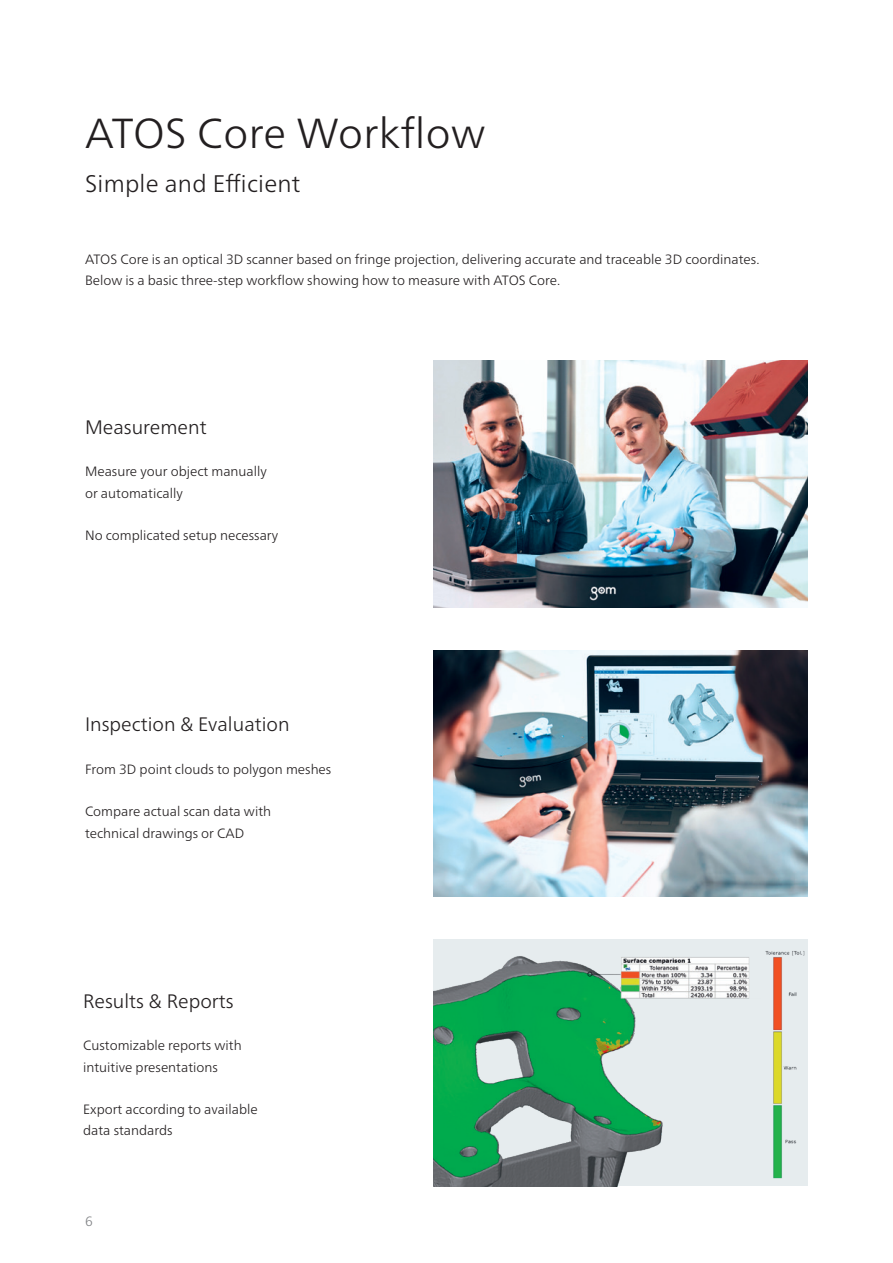
<style>
.page{position:relative;width:893px;height:1263px;background:#fff}
.page>*{position:absolute;margin:0;border:0;box-sizing:border-box;transform-origin:0 0}
.t1{font:300 42px "Frutiger Neue LTW1 G";letter-spacing:.01em;color:#231f20}
.t2{font:300 24px "Frutiger Neue LTW1 G";letter-spacing:.01em;color:#231f20}
.t3{font:300 19.5px "Frutiger Neue LTW1 G";color:#231f20}
.t4{font:300 13.5px/21.3px "Frutiger Neue LTW1 G";color:#231f20}
.t5{font:300 13.5px "Frutiger Neue LTW1 G";color:#808285}
</style>
<div class="page">
<img style="left:434px;top:361px;width:374px;height:247px">
<img style="left:434px;top:650px;width:374px;height:247px">
<img style="left:434px;top:939px;width:327px;height:247px">
<img style="left:761px;top:939px;width:47px;height:247px">
<h1 class="t1" style="left:85px;top:102px;width:402px">ATOS Core Workflow</h1>
<h2 class="t2" style="left:85px;top:166px;width:217px">Simple and Efficient</h2>
<p class="t4" style="left:85px;top:247px;width:676px">ATOS Core is an optical 3D scanner based on fringe projection, delivering accurate and traceable 3D coordinates.<br>Below is a basic three-step workflow showing how to measure with ATOS Core.</p>
<h3 class="t3" style="left:85px;top:413px;width:123px">Measurement</h3>
<p class="t4" style="left:85px;top:460px;width:183px">Measure your object manually or automatically</p>
<p class="t4" style="left:85px;top:524px;width:195px">No complicated setup necessary</p>
<h3 class="t3" style="left:85px;top:710px;width:206px">Inspection &amp; Evaluation</h3>
<p class="t4" style="left:85px;top:758px;width:248px">From 3D point clouds to polygon meshes</p>
<p class="t4" style="left:85px;top:800px;width:188px">Compare actual scan data with technical drawings or CAD</p>
<h3 class="t3" style="left:83px;top:987px;width:152px">Results &amp; Reports</h3>
<p class="t4" style="left:83px;top:1034px;width:160px">Customizable reports with intuitive presentations</p>
<p class="t4" style="left:83px;top:1098px;width:176px">Export according to available data standards</p>
<p class="t5" style="left:85px;top:1211px;width:9px">6</p>
</div>
